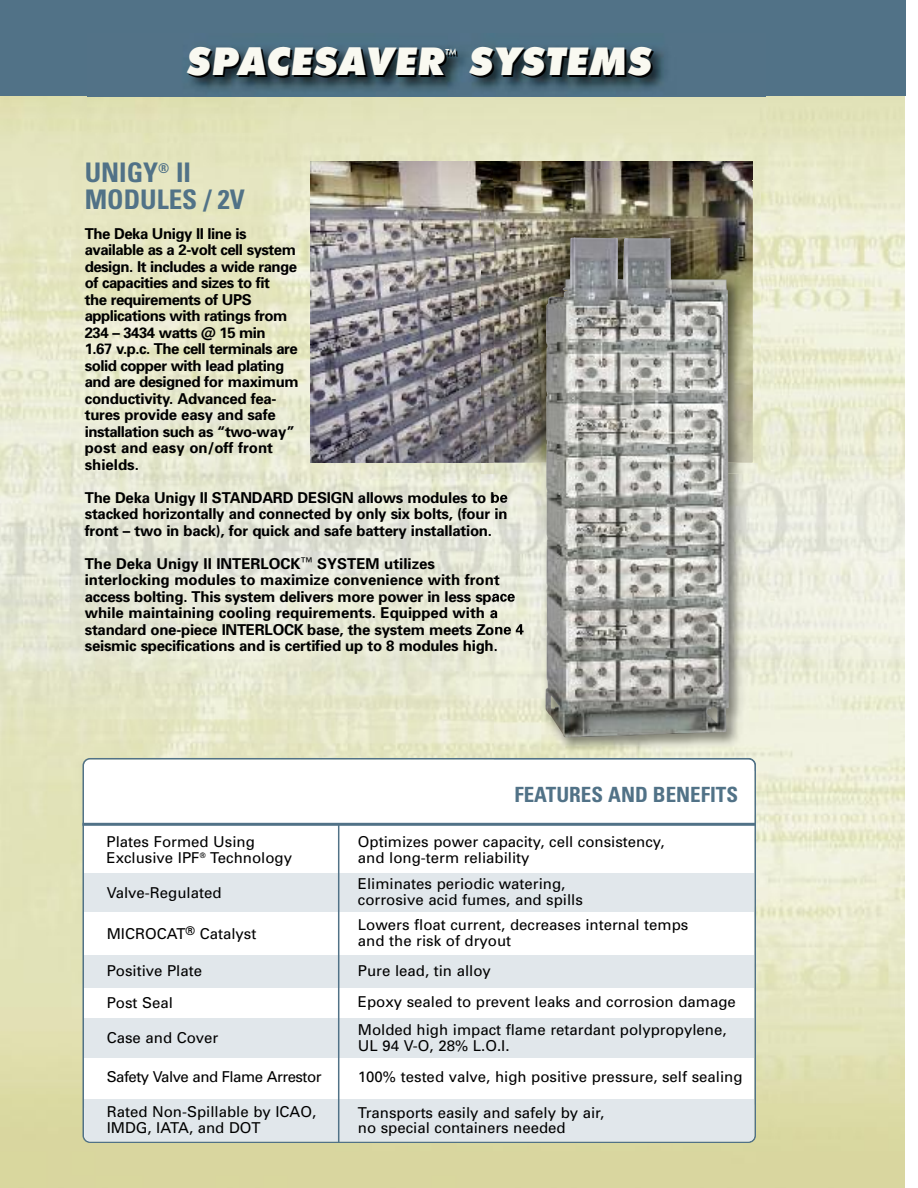
<style>
.page{position:relative;width:918px;height:1188px;background:#fff}
.page>*{position:absolute;margin:0;border:0;box-sizing:border-box;transform-origin:0 0}
.t1{font:italic 800 41.25px "Futura T";color:#f9f9f1}
.t2{font:700 condensed 27px/27px "Univers";color:#517287}
.t3{font:700 condensed 21px "Univers";color:#517287}
.t4{font:15px/15.8px "Univers";color:#000}
.t5{font:700 15px/16.5px "Univers";letter-spacing:-.015em;color:#000;text-align:justify}
.t6{font:700 15px/16.5px "Univers";letter-spacing:-.035em;color:#000}
.t7{font:15px "Univers";letter-spacing:-.035em;color:#000}
.t8{font:italic 500 15px "Futura T";color:#000}
.t9{font:italic 500 15px "Futura T";color:#f9f9f1}
.s1{font-weight:400;font-size:12px}
</style>
<div class="page">
<img style="left:0;top:96px;width:904px;height:1092px">
<div style="left:0;top:0;width:906px;height:96px;background:#517287"></div>
<svg style="left:82px;top:758px;width:674px;height:385px"></svg>
<hr style="left:82px;top:823px;width:673px;height:3px;background:#517287">
<div style="left:84px;top:873px;width:670px;height:39px;background:#e1e7eb"></div>
<div style="left:84px;top:955px;width:670px;height:33px;background:#e1e7eb"></div>
<div style="left:84px;top:1018px;width:670px;height:40px;background:#e1e7eb"></div>
<div style="left:84px;top:1099px;width:670px;height:43px;background:#e1e7eb;border-radius:6px"></div>
<div style="left:84px;top:1099px;width:670px;height:9px;background:#e1e7eb"></div>
<hr style="left:338px;top:824px;width:1px;height:318px;background:#517287">
<img style="left:311px;top:161px;width:442px;height:301px">
<img style="left:87px;top:46px;width:678px;height:87px">
<svg style="left:482px;top:462px;width:12px;height:11px"></svg>
<img style="left:482px;top:181px;width:12px;height:281px">
<img style="left:494px;top:170px;width:280px;height:601px">
<img style="left:494px;top:758px;width:262px;height:13px">
<img style="left:494px;top:170px;width:259px;height:11px">
<img style="left:494px;top:181px;width:267px;height:292px">
<img style="left:545px;top:237px;width:184px;height:501px">
<h1 class="t1" style="left:185px;top:36px;width:261px">SPACESAVER</h1>
<p class="t9" style="left:445px;top:45px;width:13px">™</p>
<h1 class="t1" style="left:468px;top:36px;width:185px">SYSTEMS</h1>
<p class="t8" style="left:447px;top:47px;width:13px">™</p>
<h2 class="t2" style="left:85px;top:161px;width:162px">UNIGY<sup>®</sup> II<br>MODULES / 2V</h2>
<p class="t6" style="left:85px;top:226px;width:215px">The Deka Unigy II line is available as a 2-volt cell system design. It includes a wide range of capacities and sizes to fit<br>the requirements of UPS applications with ratings from<br>234 – 3434 watts @ 15 min<br>1.67 v.p.c. The cell terminals are solid copper with lead plating and are designed for maximum conductivity. Advanced fea&shy;tures provide easy and safe installation such as “two-way” post and easy on/off front shields.</p>
<p class="t5" style="left:85px;top:490px;width:424px">The Deka Unigy II STANDARD DESIGN allows modules to be stacked horizontally and connected by only six bolts, (four in front – two in back), for quick and safe battery installation.</p>
<p class="t5" style="left:85px;top:556px;width:441px;text-align:left">The Deka Unigy II INTERLOCK<span class="s1">™</span> SYSTEM utilizes interlocking modules to maximize convenience with front access bolting. This system delivers more power in less space while maintaining cooling requirements. Equipped with a standard one-piece INTERLOCK base, the system meets Zone 4 seismic specifications and is certified up to 8 modules high.</p>
<p class="t4" style="left:107px;top:835px;width:187px">Plates Formed Using<br>Exclusive IPF<sup>®</sup> Technology</p>
<p class="t4" style="left:107px;top:886px;width:116px">Valve-Regulated</p>
<p class="t4" style="left:107px;top:927px;width:151px">MICROCAT<sup>®</sup> Catalyst</p>
<p class="t4" style="left:107px;top:956px;width:97px;line-height:31.8px">Positive Plate<br>Post Seal</p>
<p class="t4" style="left:107px;top:1031px;width:113px">Case and Cover</p>
<p class="t7" style="left:107px;top:1072px;width:216px">Safety Valve and Flame Arrestor</p>
<p class="t4" style="left:107px;top:1105px;width:211px">Rated Non-Spillable by ICAO,<br>IMDG, IATA, and DOT</p>
<h3 class="t3" style="left:514px;top:787px;width:225px">FEATURES AND BENEFITS</h3>
<p class="t4" style="left:358px;top:835px;width:308px">Optimizes power capacity, cell consistency, and long-term reliability</p>
<p class="t4" style="left:358px;top:877px;width:226px">Eliminates periodic watering, corrosive acid fumes, and spills</p>
<p class="t4" style="left:358px;top:918px;width:332px">Lowers float current, decreases internal temps and the risk of dryout</p>
<p class="t4" style="left:358px;top:957px;width:379px;line-height:31px">Pure lead, tin alloy<br>Epoxy sealed to prevent leaks and corrosion damage</p>
<p class="t4" style="left:358px;top:1023px;width:370px">Molded high impact flame retardant polypropylene,<br>UL 94 V-O, 28% L.O.I.</p>
<p class="t4" style="left:358px;top:1070px;width:386px">100% tested valve, high positive pressure, self sealing</p>
<p class="t4" style="left:358px;top:1106px;width:248px">Transports easily and safely by air, no special containers needed</p>
</div>
